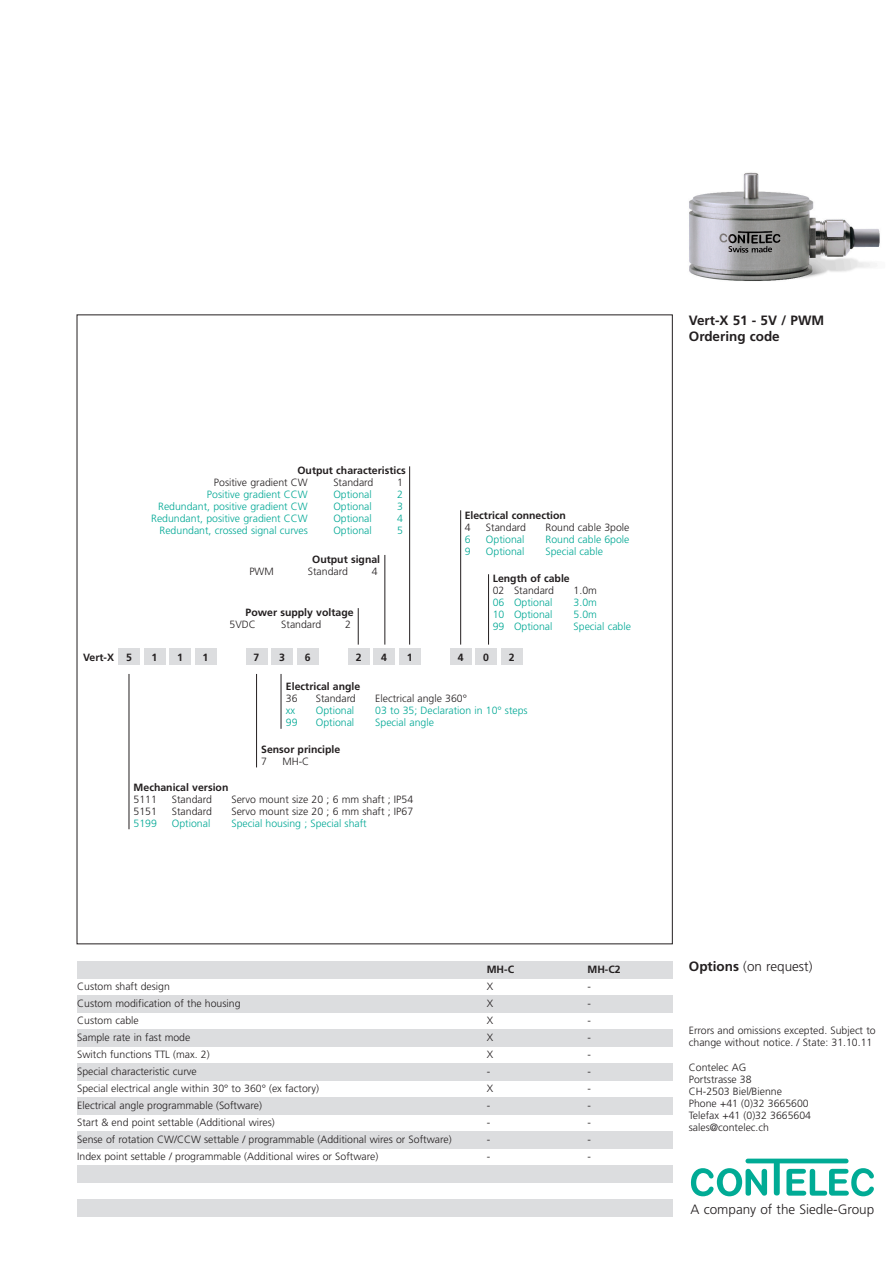
<style>
.page{position:relative;width:893px;height:1263px;background:#fff}
.page>*{position:absolute;margin:0;border:0;box-sizing:border-box;transform-origin:0 0}
.t1{font:300 13.5px "Frutiger LT";color:#231f20}
.t2{font:700 13.5px "Frutiger LT";color:#231f20}
.t3{font:300 10.5px/12px "Frutiger LT";color:#231f20}
.t4{font:300 10.5px "Frutiger LT";color:#00a895}
.t5{font:700 10.5px "Frutiger LT";color:#231f20}
.s1{font-weight:700}
</style>
<div class="page">
<svg style="left:690px;top:1158px;width:184px;height:38px"></svg>
<img style="left:689px;top:172px;width:191px;height:109px">
<div style="left:118px;top:648px;width:22px;height:17px;background:#dcdddf"></div>
<div style="left:144px;top:648px;width:21px;height:17px;background:#dcdddf"></div>
<div style="left:169px;top:648px;width:22px;height:17px;background:#dcdddf"></div>
<div style="left:195px;top:648px;width:21px;height:17px;background:#dcdddf"></div>
<div style="left:246px;top:648px;width:21px;height:17px;background:#dcdddf"></div>
<div style="left:271px;top:648px;width:22px;height:17px;background:#dcdddf"></div>
<div style="left:297px;top:648px;width:21px;height:17px;background:#dcdddf"></div>
<div style="left:348px;top:648px;width:21px;height:17px;background:#dcdddf"></div>
<div style="left:373px;top:648px;width:22px;height:17px;background:#dcdddf"></div>
<div style="left:399px;top:648px;width:21px;height:17px;background:#dcdddf"></div>
<div style="left:450px;top:648px;width:21px;height:17px;background:#dcdddf"></div>
<div style="left:476px;top:648px;width:21px;height:17px;background:#dcdddf"></div>
<div style="left:501px;top:648px;width:21px;height:17px;background:#dcdddf"></div>
<hr style="left:281px;top:674px;width:1px;height:55px;background:#231f20">
<hr style="left:256px;top:674px;width:1px;height:93px;background:#231f20">
<hr style="left:129px;top:674px;width:1px;height:155px;background:#231f20">
<hr style="left:488px;top:574px;width:1px;height:71px;background:#231f20">
<hr style="left:460px;top:510px;width:1px;height:135px;background:#231f20">
<hr style="left:358px;top:608px;width:1px;height:37px;background:#231f20">
<hr style="left:384px;top:555px;width:1px;height:90px;background:#231f20">
<hr style="left:409px;top:466px;width:1px;height:179px;background:#231f20">
<div style="left:77px;top:961px;width:595px;height:17px;background:#dcdddf"></div>
<div style="left:77px;top:995px;width:595px;height:17px;background:#dcdddf"></div>
<div style="left:77px;top:1029px;width:595px;height:17px;background:#dcdddf"></div>
<div style="left:77px;top:1063px;width:595px;height:17px;background:#dcdddf"></div>
<div style="left:77px;top:1097px;width:595px;height:17px;background:#dcdddf"></div>
<div style="left:77px;top:1131px;width:595px;height:17px;background:#dcdddf"></div>
<div style="left:77px;top:1165px;width:595px;height:17px;background:#dcdddf"></div>
<div style="left:77px;top:1199px;width:595px;height:17px;background:#dcdddf"></div>
<p class="t5" style="left:297px;top:464px;width:110px">Output characteristics</p>
<p class="t3" style="left:214px;top:477px;width:95px">Positive gradient CW</p>
<p class="t3" style="left:333px;top:477px;width:42px">Standard</p>
<p class="t3" style="left:397px;top:477px;width:7px">1</p>
<p class="t4" style="left:207px;top:488px;width:102px">Positive gradient CCW</p>
<p class="t4" style="left:333px;top:488px;width:40px">Optional</p>
<p class="t4" style="left:397px;top:488px;width:7px">2</p>
<p class="t4" style="left:158px;top:500px;width:151px">Redundant, positive gradient CW</p>
<p class="t4" style="left:333px;top:500px;width:40px">Optional</p>
<p class="t4" style="left:397px;top:500px;width:7px">3</p>
<p class="t4" style="left:151px;top:512px;width:158px">Redundant, positive gradient CCW</p>
<p class="t4" style="left:333px;top:512px;width:40px">Optional</p>
<p class="t4" style="left:397px;top:512px;width:7px">4</p>
<p class="t4" style="left:160px;top:524px;width:150px">Redundant, crossed signal curves</p>
<p class="t4" style="left:333px;top:524px;width:40px">Optional</p>
<p class="t4" style="left:397px;top:524px;width:7px">5</p>
<p class="t5" style="left:312px;top:553px;width:69px">Output signal</p>
<p class="t3" style="left:249px;top:565px;width:26px">PWM</p>
<p class="t3" style="left:308px;top:565px;width:42px">Standard</p>
<p class="t3" style="left:372px;top:565px;width:7px">4</p>
<p class="t5" style="left:246px;top:606px;width:109px">Power supply voltage</p>
<p class="t3" style="left:230px;top:618px;width:28px">5VDC</p>
<p class="t3" style="left:281px;top:618px;width:42px">Standard</p>
<p class="t3" style="left:345px;top:618px;width:7px">2</p>
<p class="t5" style="left:465px;top:509px;width:103px">Electrical connection</p>
<p class="t3" style="left:465px;top:521px;width:7px">4</p>
<p class="t3" style="left:486px;top:521px;width:42px">Standard</p>
<p class="t3" style="left:545px;top:521px;width:86px">Round cable 3pole</p>
<p class="t4" style="left:465px;top:533px;width:7px">6</p>
<p class="t4" style="left:486px;top:533px;width:40px">Optional</p>
<p class="t4" style="left:545px;top:533px;width:86px">Round cable 6pole</p>
<p class="t4" style="left:465px;top:545px;width:7px">9</p>
<p class="t4" style="left:486px;top:545px;width:40px">Optional</p>
<p class="t4" style="left:545px;top:545px;width:59px">Special cable</p>
<p class="t5" style="left:493px;top:572px;width:79px">Length of cable</p>
<p class="t3" style="left:493px;top:584px;width:63px">02 Standard</p>
<p class="t3" style="left:574px;top:584px;width:25px">1.0m</p>
<p class="t4" style="left:493px;top:596px;width:61px">06 Optional</p>
<p class="t4" style="left:574px;top:596px;width:25px">3.0m</p>
<p class="t4" style="left:493px;top:608px;width:61px">10 Optional</p>
<p class="t4" style="left:574px;top:608px;width:25px">5.0m</p>
<p class="t4" style="left:493px;top:620px;width:61px">99 Optional</p>
<p class="t4" style="left:574px;top:620px;width:59px">Special cable</p>
<p class="t5" style="left:83px;top:651px;width:32px">Vert-X</p>
<p class="t5" style="left:126px;top:651px;width:7px">5</p>
<p class="t5" style="left:152px;top:651px;width:7px">1</p>
<p class="t5" style="left:177px;top:651px;width:7px">1</p>
<p class="t5" style="left:203px;top:651px;width:7px">1</p>
<p class="t5" style="left:254px;top:651px;width:7px">7</p>
<p class="t5" style="left:279px;top:651px;width:7px">3</p>
<p class="t5" style="left:305px;top:651px;width:7px">6</p>
<p class="t5" style="left:356px;top:651px;width:7px">2</p>
<p class="t5" style="left:381px;top:651px;width:7px">4</p>
<p class="t5" style="left:407px;top:651px;width:7px">1</p>
<p class="t5" style="left:458px;top:651px;width:7px">4</p>
<p class="t5" style="left:483px;top:651px;width:7px">0</p>
<p class="t5" style="left:509px;top:651px;width:7px">2</p>
<p class="t5" style="left:286px;top:680px;width:76px">Electrical angle</p>
<p class="t3" style="left:286px;top:693px;width:13px">36</p>
<p class="t3" style="left:316px;top:693px;width:42px">Standard</p>
<p class="t3" style="left:375px;top:693px;width:93px">Electrical angle 360°</p>
<p class="t4" style="left:286px;top:705px;width:11px">xx</p>
<p class="t4" style="left:316px;top:705px;width:40px">Optional</p>
<p class="t4" style="left:375px;top:705px;width:154px">03 to 35; Declaration in 10° steps</p>
<p class="t4" style="left:286px;top:717px;width:13px">99</p>
<p class="t4" style="left:316px;top:717px;width:40px">Optional</p>
<p class="t4" style="left:375px;top:717px;width:60px">Special angle</p>
<p class="t5" style="left:261px;top:743px;width:81px">Sensor principle</p>
<p class="t3" style="left:261px;top:755px;width:7px">7</p>
<p class="t3" style="left:282px;top:755px;width:28px">MH-C</p>
<p class="t5" style="left:134px;top:781px;width:96px">Mechanical version</p>
<p class="t3" style="left:134px;top:793px;width:25px">5111</p>
<p class="t3" style="left:172px;top:793px;width:42px">Standard</p>
<p class="t3" style="left:231px;top:793px;width:183px">Servo mount size 20 ; 6 mm shaft ; IP54</p>
<p class="t3" style="left:134px;top:805px;width:25px">5151</p>
<p class="t3" style="left:172px;top:805px;width:42px">Standard</p>
<p class="t3" style="left:231px;top:805px;width:183px">Servo mount size 20 ; 6 mm shaft ; IP67</p>
<p class="t4" style="left:134px;top:817px;width:25px">5199</p>
<p class="t4" style="left:172px;top:817px;width:40px">Optional</p>
<p class="t4" style="left:231px;top:817px;width:137px">Special housing ; Special shaft</p>
<p class="t5" style="left:487px;top:963px;width:29px">MH-C</p>
<p class="t5" style="left:587px;top:963px;width:35px">MH-C2</p>
<p class="t3" style="left:77px;top:981px;width:94px">Custom shaft design</p>
<p class="t3" style="left:487px;top:981px;width:8px">X</p>
<p class="t3" style="left:587px;top:981px;width:5px">-</p>
<p class="t3" style="left:77px;top:998px;width:165px">Custom modification of the housing</p>
<p class="t3" style="left:487px;top:998px;width:8px">X</p>
<p class="t3" style="left:587px;top:998px;width:5px">-</p>
<p class="t3" style="left:77px;top:1015px;width:63px">Custom cable</p>
<p class="t3" style="left:487px;top:1015px;width:8px">X</p>
<p class="t3" style="left:587px;top:1015px;width:5px">-</p>
<p class="t3" style="left:77px;top:1032px;width:115px">Sample rate in fast mode</p>
<p class="t3" style="left:487px;top:1032px;width:8px">X</p>
<p class="t3" style="left:587px;top:1032px;width:5px">-</p>
<p class="t3" style="left:77px;top:1049px;width:134px">Switch functions TTL (max. 2)</p>
<p class="t3" style="left:487px;top:1049px;width:8px">X</p>
<p class="t3" style="left:587px;top:1049px;width:5px">-</p>
<p class="t3" style="left:77px;top:1066px;width:121px">Special characteristic curve</p>
<p class="t3" style="left:487px;top:1066px;width:5px">-</p>
<p class="t3" style="left:587px;top:1066px;width:5px">-</p>
<p class="t3" style="left:77px;top:1083px;width:243px">Special electrical angle within 30° to 360° (ex factory)</p>
<p class="t3" style="left:487px;top:1083px;width:8px">X</p>
<p class="t3" style="left:587px;top:1083px;width:5px">-</p>
<p class="t3" style="left:77px;top:1100px;width:186px">Electrical angle programmable (Software)</p>
<p class="t3" style="left:487px;top:1100px;width:5px">-</p>
<p class="t3" style="left:587px;top:1100px;width:5px">-</p>
<p class="t3" style="left:77px;top:1117px;width:199px">Start &amp; end point settable (Additional wires)</p>
<p class="t3" style="left:487px;top:1117px;width:5px">-</p>
<p class="t3" style="left:587px;top:1117px;width:5px">-</p>
<p class="t3" style="left:77px;top:1134px;width:376px">Sense of rotation CW/CCW settable / programmable (Additional wires or Software)</p>
<p class="t3" style="left:487px;top:1134px;width:5px">-</p>
<p class="t3" style="left:587px;top:1134px;width:5px">-</p>
<p class="t3" style="left:77px;top:1151px;width:303px">Index point settable / programmable (Additional wires or Software)</p>
<p class="t3" style="left:487px;top:1151px;width:5px">-</p>
<p class="t3" style="left:587px;top:1151px;width:5px">-</p>
<p class="t2" style="left:689px;top:312px;width:137px">Vert-X 51 - 5V / PWM</p>
<p class="t2" style="left:689px;top:329px;width:92px">Ordering code</p>
<p class="t1" style="left:689px;top:959px;width:125px"><span class="s1">Options</span> (on request)</p>
<p class="t3" style="left:689px;top:1025px;width:188px">Errors and omissions excepted. Subject to change without notice. / State: 31.10.11</p>
<p class="t3" style="left:689px;top:1061px;width:124px">Contelec AG<br>Portstrasse 38<br>CH-2503 Biel/Bienne<br>Phone +41 (0)32 3665600<br>Telefax +41 (0)32 3665604 sales@contelec.ch</p>
<p class="t1" style="left:691px;top:1201px;width:185px">A company of the Siedle-Group</p>
</div>
